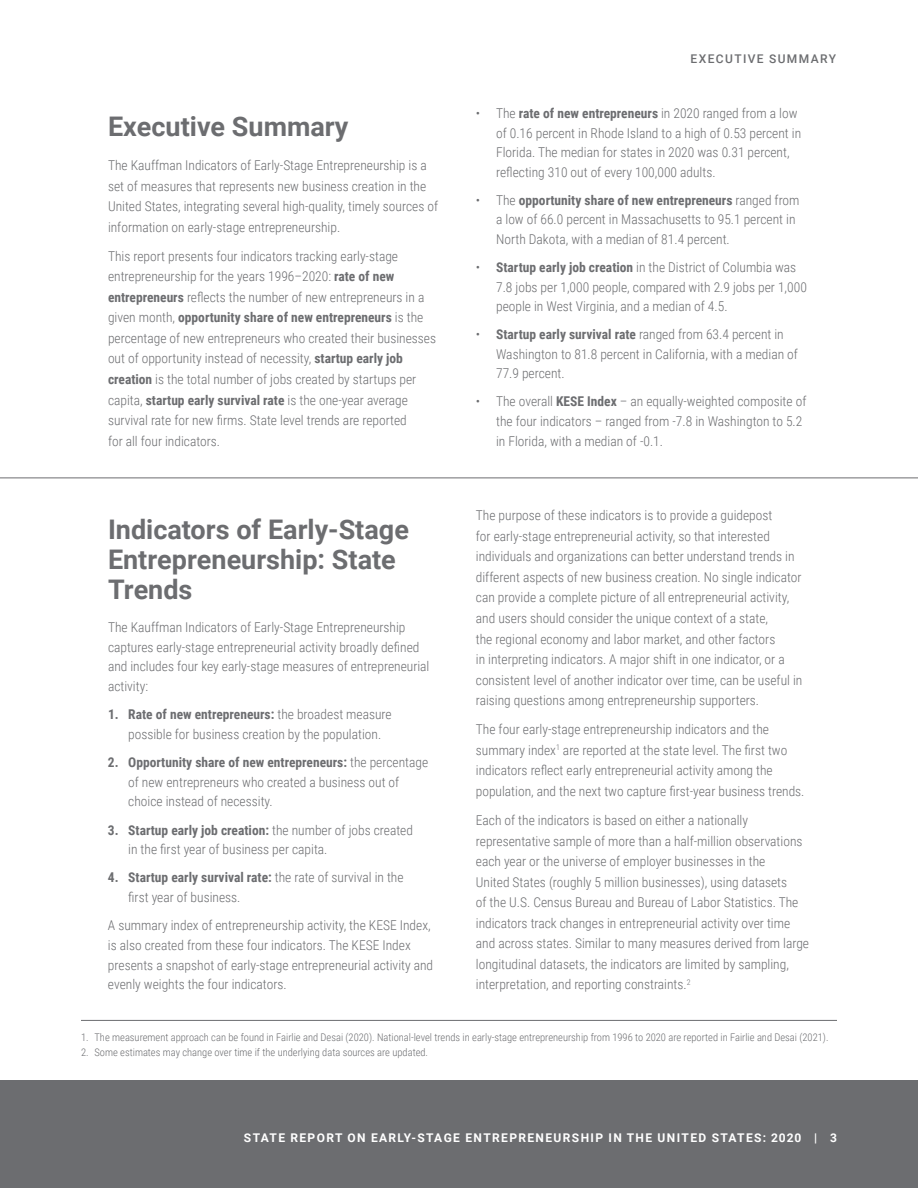
<style>
.page{position:relative;width:918px;height:1188px;background:#fff}
.page>*{position:absolute;margin:0;border:0;box-sizing:border-box;transform-origin:0 0}
.t1{font:700 27px/30.2px "Roboto";color:#6c6d70}
.t2{font:300 13.5px/20.5px "Roboto Condensed";color:#6c6d70}
.t3{font:700 12px "Roboto";letter-spacing:.115em;color:#fff}
.t4{font:500 12px "Roboto";letter-spacing:.115em;color:#6c6d70}
.t5{font:300 10.5px "Roboto Condensed";color:#6c6d70}
.s1{font-weight:700}
</style>
<div class="page">
<div style="left:0;top:1080px;width:918px;height:108px;background:#6c6d70"></div>
<hr style="left:0;top:478px;width:918px;height:1px;background:#6c6d70">
<hr style="left:81px;top:1020px;width:756px;height:1px;background:#6c6d70">
<h1 class="t1" style="left:108px;top:111px;width:242px">Executive Summary</h1>
<p class="t2" style="left:108px;top:155px;width:332px">The Kauffman Indicators of Early-Stage Entrepreneurship is a set of measures that represents new business creation in the United States, integrating several high-quality, timely sources of information on early-stage entrepreneurship.</p>
<p class="t2" style="left:108px;top:245px;width:330px">This report presents four indicators tracking early-stage entrepreneurship for the years 1996–2020: <span class="s1">rate of new entrepreneurs</span> reflects the number of new entrepreneurs in a given month, <span class="s1">opportunity share of new entrepreneurs</span> is the percentage of new entrepreneurs who created their businesses out of opportunity instead of necessity, <span class="s1">startup early job creation</span> is the total number of jobs created by startups per capita, <span class="s1">startup early survival rate</span> is the one-year average survival rate for new firms. State level trends are reported<br>for all four indicators.</p>
<h1 class="t1" style="left:108px;top:513px;width:302px">Indicators of Early-Stage<br>Entrepreneurship: State<br>Trends</h1>
<p class="t2" style="left:108px;top:617px;width:323px;line-height:19.6px">The Kauffman Indicators of Early-Stage Entrepreneurship captures early-stage entrepreneurial activity broadly defined and includes four key early-stage measures of entrepreneurial activity:</p>
<p class="t2" style="left:128px;top:704px;width:265px;line-height:19.6px;text-indent:-20px"><span class="s1">1. Rate of new entrepreneurs:</span> the broadest measure possible for business creation by the population.</p>
<p class="t2" style="left:128px;top:752px;width:302px;line-height:19.6px;text-indent:-20px"><span class="s1">2. Opportunity share of new entrepreneurs:</span> the percentage of new entrepreneurs who created a business out of choice instead of necessity.</p>
<p class="t2" style="left:128px;top:819px;width:286px;line-height:19.6px;text-indent:-20px"><span class="s1">3. Startup early job creation:</span> the number of jobs created in the first year of business per capita.</p>
<p class="t2" style="left:128px;top:867px;width:277px;line-height:19.6px;text-indent:-20px"><span class="s1">4. Startup early survival rate:</span> the rate of survival in the first year of business.</p>
<p class="t2" style="left:108px;top:915px;width:327px;line-height:19.6px">A summary index of entrepreneurship activity, the KESE Index, is also created from these four indicators. The KESE Index presents a snapshot of early-stage entrepreneurial activity and evenly weights the four indicators.</p>
<p class="t4" style="left:691px;top:50px;width:147px">EXECUTIVE SUMMARY</p>
<p class="t2" style="left:496px;top:103px;width:307px;line-height:19.5px;text-indent:-20px">• The <span class="s1">rate of new entrepreneurs</span> in 2020 ranged from a low of 0.16 percent in Rhode Island to a high of 0.53 percent in Florida. The median for states in 2020 was 0.31 percent, reflecting 310 out of every 100,000 adults.</p>
<p class="t2" style="left:496px;top:190px;width:305px;line-height:19.5px;text-indent:-20px">• The <span class="s1">opportunity share of new entrepreneurs</span> ranged from a low of 66.0 percent in Massachusetts to 95.1 percent in<br>North Dakota, with a median of 81.4 percent.</p>
<p class="t2" style="left:496px;top:257px;width:312px;line-height:19.5px;text-indent:-20px">• <span class="s1">Startup early job creation</span> in the District of Columbia was<br>7.8 jobs per 1,000 people, compared with 2.9 jobs per 1,000 people in West Virginia, and a median of 4.5.</p>
<p class="t2" style="left:496px;top:324px;width:303px;line-height:19.5px;text-indent:-20px">• <span class="s1">Startup early survival rate</span> ranged from 63.4 percent in<br>Washington to 81.8 percent in California, with a median of<br>77.9 percent.</p>
<p class="t2" style="left:496px;top:391px;width:312px;line-height:19.5px;text-indent:-20px">• The overall <span class="s1">KESE Index</span> – an equally-weighted composite of the four indicators – ranged from -7.8 in Washington to 5.2 in Florida, with a median of -0.1.</p>
<p class="t2" style="left:476px;top:505px;width:328px">The purpose of these indicators is to provide a guidepost<br>for early-stage entrepreneurial activity, so that interested individuals and organizations can better understand trends in different aspects of new business creation. No single indicator can provide a complete picture of all entrepreneurial activity, and users should consider the unique context of a state,<br>the regional economy and labor market, and other factors<br>in interpreting indicators. A major shift in one indicator, or a consistent level of another indicator over time, can be useful in raising questions among entrepreneurship supporters.</p>
<p class="t2" style="left:476px;top:719px;width:330px">The four early-stage entrepreneurship indicators and the summary index<sup>1</sup> are reported at the state level. The first two indicators reflect early entrepreneurial activity among the population, and the next two capture first-year business trends.</p>
<p class="t2" style="left:476px;top:809px;width:335px">Each of the indicators is based on either a nationally representative sample of more than a half-million observations each year or the universe of employer businesses in the<br>United States (roughly 5 million businesses), using datasets<br>of the U.S. Census Bureau and Bureau of Labor Statistics. The indicators track changes in entrepreneurial activity over time and across states. Similar to many measures derived from large longitudinal datasets, the indicators are limited by sampling, interpretation, and reporting constraints.<sup>2</sup></p>
<p class="t5" style="left:81px;top:1030px;width:749px">1. The measurement approach can be found in Fairlie and Desai (2020). National-level trends in early-stage entrepreneurship from 1996 to 2020 are reported in Fairlie and Desai (2021).</p>
<p class="t5" style="left:81px;top:1045px;width:349px">2. Some estimates may change over time if the underlying data sources are updated.</p>
<p class="t3" style="left:244px;top:1129px;width:595px">STATE REPORT ON EARLY-STAGE ENTREPRENEURSHIP IN THE UNITED STATES: 2020 | 3</p>
</div>
